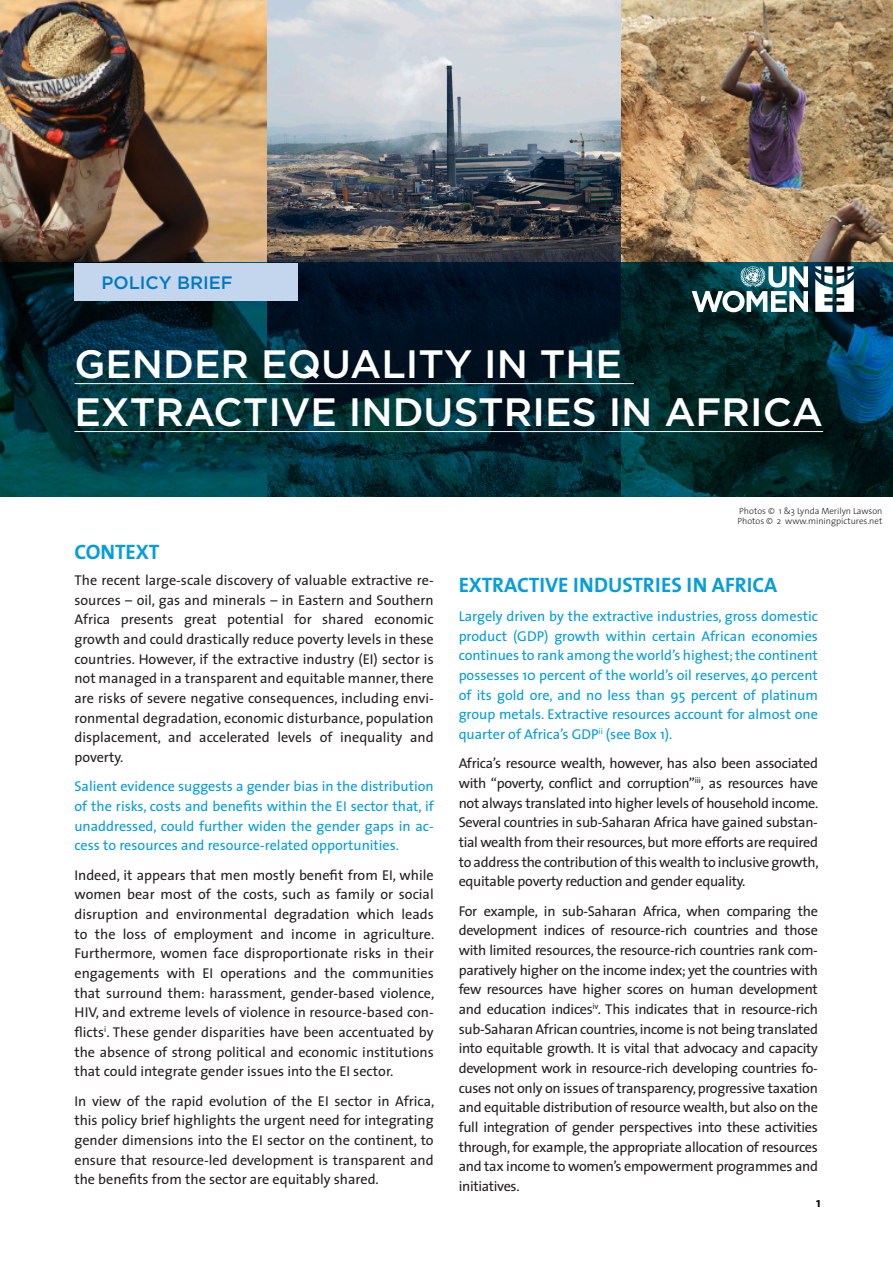
<style>
.page{position:relative;width:893px;height:1263px;background:#fff}
.page>*{position:absolute;margin:0;border:0;box-sizing:border-box;transform-origin:0 0}
._02_TITLE{font:500 39.6px/48px "Gotham";color:#fff}
.BODY_TEXT__ITALIC_OR{font:700 21px "The Sans";color:#069ddc}
.Subhead_Level_1__No{font:700 21px "The Sans";letter-spacing:-.01em;color:#069ddc}
.t1{font:500 18px "Gotham";color:#0079c2}
.BODY_TEXT__ITALIC_OR-2{font:14.25px/19.6px "The Sans";color:#231f20;text-align:justify}
.BODY_TEXT__ITALIC_OR-3{font:14.25px/19.6px "The Sans";color:#009ddc;text-align:justify}
.List_with_Blue_until{font:700 13.5px "The Sans";color:#080b0c}
.Copyright__Flush_Rig{font:300 9px "The Sans";color:#231f20}
</style>
<div class="page">
<img style="left:0;top:0;width:621px;height:263px">
<img style="left:621px;top:0;width:272px;height:263px">
<svg style="left:0;top:263px;width:893px;height:234px;background:#002932"></svg>
<hr style="left:74px;top:383px;width:560px;height:1px;background:#fff">
<hr style="left:74px;top:431px;width:749px;height:1px;background:#fff">
<div style="left:74px;top:263px;width:224px;height:38px;background:#c3d6ee"></div>
<svg style="left:692px;top:266px;width:116px;height:46px"></svg>
<svg style="left:815px;top:266px;width:39px;height:46px"></svg>
<p class="t1" style="left:101px;top:273px;width:133px">POLICY BRIEF</p>
<p class="_02_TITLE" style="left:74px;top:339px;width:750px">GENDER EQUALITY IN THE<br>EXTRACTIVE INDUSTRIES IN AFRICA</p>
<p class="Subhead_Level_1__No" style="left:74px;top:535px;width:86px">CONTEXT</p>
<p class="BODY_TEXT__ITALIC_OR-2" style="left:74px;top:570px;width:361px">The recent large-scale discovery of valuable extractive re&shy;sources – oil, gas and minerals – in Eastern and Southern Africa presents great potential for shared economic growth and could drastically reduce poverty levels in these countries. However, if the extractive industry (EI) sector is not managed in a transparent and equitable manner, there are risks of severe negative consequences, including envi&shy;ronmental degradation, economic disturbance, population displacement, and accelerated levels of inequality and poverty.</p>
<p class="BODY_TEXT__ITALIC_OR-3" style="left:74px;top:776px;width:361px">Salient evidence suggests a gender bias in the distribution of the risks, costs and benefits within the EI sector that, if unaddressed, could further widen the gender gaps in ac&shy;cess to resources and resource-related opportunities.</p>
<p class="BODY_TEXT__ITALIC_OR-2" style="left:74px;top:864px;width:361px">Indeed, it appears that men mostly benefit from EI, while women bear most of the costs, such as family or social disruption and environmental degradation which leads to the loss of employment and income in agriculture.<br>Furthermore, women face disproportionate risks in their engagements with EI operations and the communities that surround them: harassment, gender-based violence, HIV, and extreme levels of violence in resource-based con&shy;flicts<sup>i</sup>. These gender disparities have been accentuated by the absence of strong political and economic institutions that could integrate gender issues into the EI sector.</p>
<p class="BODY_TEXT__ITALIC_OR-2" style="left:74px;top:1090px;width:361px">In view of the rapid evolution of the EI sector in Africa, this policy brief highlights the urgent need for integrating gender dimensions into the EI sector on the continent, to ensure that resource-led development is transparent and the benefits from the sector are equitably shared.</p>
<p class="Copyright__Flush_Rig" style="left:739px;top:503px;width:145px">Photos © 1 &amp;3 Lynda Merilyn Lawson</p>
<p class="Copyright__Flush_Rig" style="left:737px;top:514px;width:146px">Photos © 2 www.miningpictures.net</p>
<p class="BODY_TEXT__ITALIC_OR" style="left:459px;top:567px;width:320px">EXTRACTIVE INDUSTRIES IN AFRICA</p>
<p class="BODY_TEXT__ITALIC_OR-3" style="left:459px;top:606px;width:361px">Largely driven by the extractive industries, gross domestic product (GDP) growth within certain African economies continues to rank among the world’s highest; the continent possesses 10 percent of the world’s oil reserves, 40 percent of its gold ore, and no less than 95 percent of platinum group metals. Extractive resources account for almost one quarter of Africa’s GDP<sup>ii</sup> (see Box 1).</p>
<p class="BODY_TEXT__ITALIC_OR-2" style="left:459px;top:753px;width:361px">Africa’s resource wealth, however, has also been associated with “poverty, conflict and corruption”<sup>iii</sup>, as resources have not always translated into higher levels of household income.<br>Several countries in sub-Saharan Africa have gained substan&shy;tial wealth from their resources, but more efforts are required to address the contribution of this wealth to inclusive growth, equitable poverty reduction and gender equality.</p>
<p class="BODY_TEXT__ITALIC_OR-2" style="left:459px;top:900px;width:361px">For example, in sub-Saharan Africa, when comparing the development indices of resource-rich countries and those with limited resources, the resource-rich countries rank com&shy;paratively higher on the income index; yet the countries with few resources have higher scores on human development and education indices<sup>iv</sup>. This indicates that in resource-rich sub-Saharan African countries, income is not being translated into equitable growth. It is vital that advocacy and capacity development work in resource-rich developing countries fo&shy;cuses not only on issues of transparency, progressive taxation and equitable distribution of resource wealth, but also on the full integration of gender perspectives into these activities through, for example, the appropriate allocation of resources and tax income to women’s empowerment programmes and initiatives.</p>
<p class="List_with_Blue_until" style="left:816px;top:1191px;width:6px">1</p>
</div>
